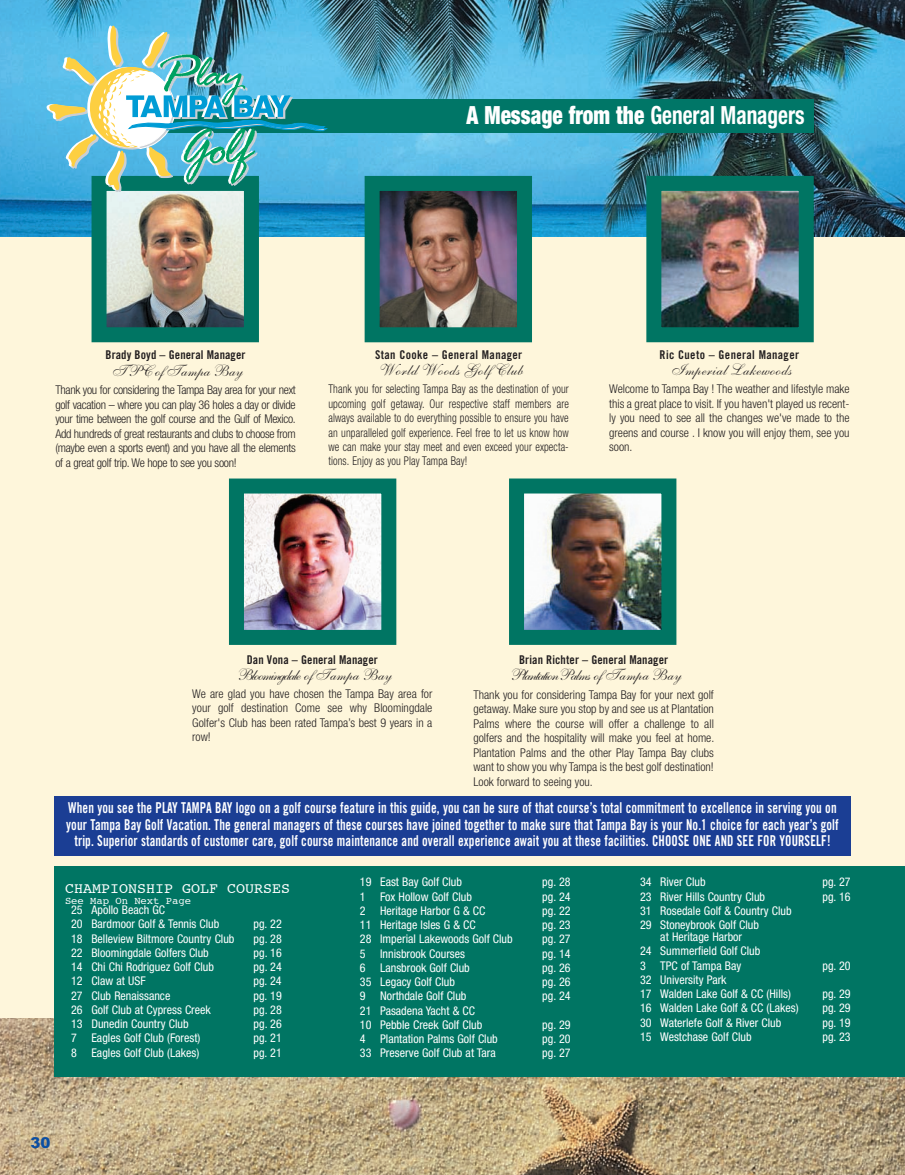
<style>
.page{position:relative;width:905px;height:1175px;background:#fff}
.page>*{position:absolute;margin:0;border:0;box-sizing:border-box;transform-origin:0 0}
.t1{font:900 condensed 25.05px "Helvetica Neue";color:#fff;scale:.85 1}
.t2{font:16.05px "Shelley Allegro Script";letter-spacing:.01em;color:#231f20}
.t3{font:16.05px "Shelley Allegro Script";letter-spacing:-.08em;color:#231f20}
.t4{font:15px/16.5px "Trade Gothic Bold Cond Twenty";letter-spacing:.01em;color:#fff;text-align:center;scale:.85 1}
.t5{font:15px "Courier";color:#fff}
.t6{font:900 15px "Arial";color:#0b4ea2}
.t7{font:condensed 12px/14.2px "Helvetica Neue";color:#fff}
.t8{font:300 condensed 12px/14.5px "Helvetica Neue";color:#231f20;text-align:justify}
.t9{font:300 condensed 12px/14.5px "Helvetica Neue";color:#231f20;text-align:justify;scale:.88 1}
.t10{font:12px "Trade Gothic Bold Cond Twenty";letter-spacing:.01em;color:#231f20}
.t11{font:12px "Trade Gothic Bold Cond Twenty";letter-spacing:.03em;color:#231f20}
.t12{font:10.5px "Courier";color:#fff}
.s1{font-weight:700}
</style>
<div class="page">
<img style="left:0;top:1017px;width:904px;height:157px">
<div style="left:0;top:229px;width:904px;height:788px;background:#fef6db"></div>
<img style="left:0;top:0;width:904px;height:236px">
<img style="left:380px;top:192px;width:136px;height:134px">
<div style="left:364px;top:176px;width:168px;height:166px;border:15px solid #007563"></div>
<div style="left:55px;top:865px;width:849px;height:211px;background:#007563"></div>
<div style="left:54px;top:795px;width:796px;height:60px;background:#1b3e94"></div>
<img style="left:525px;top:494px;width:135px;height:135px">
<div style="left:509px;top:478px;width:167px;height:167px;border:15px solid #007563"></div>
<img style="left:108px;top:192px;width:135px;height:134px">
<div style="left:92px;top:176px;width:167px;height:166px;border:15px solid #007563"></div>
<img style="left:662px;top:192px;width:135px;height:134px">
<div style="left:646px;top:176px;width:167px;height:166px;border:15px solid #007563"></div>
<img style="left:245px;top:494px;width:135px;height:135px">
<div style="left:229px;top:478px;width:167px;height:167px;border:15px solid #007563"></div>
<div style="left:107px;top:99px;width:706px;height:34px;background:#007667"></div>
<svg style="left:47px;top:26px;width:280px;height:166px;background:#6ab9c6"></svg>
<h1 class="t1" style="left:466px;top:100px;width:399px">A Message from the <span class="s1">General Managers</span></h1>
<p class="t10" style="left:106px;top:351px;width:141px">Brady Boyd – General Manager</p>
<h2 class="t2" style="left:111px;top:366px;width:131px">TP C of Tampa Bay</h2>
<p class="t8" style="left:55px;top:383px;width:242px">Thank you for considering the Tampa Bay area for your next golf vacation – where you can play 36 holes a day or divide your time between the golf course and the Gulf of Mexico.<br>Add hundreds of great restaurants and clubs to choose from (maybe even a sports event) and you have all the elements of a great golf trip. We hope to see you soon!</p>
<p class="t11" style="left:375px;top:351px;width:149px">Stan Cooke – General Manager</p>
<h2 class="t2" style="left:377px;top:365px;width:145px">World Woods Golf Club</h2>
<p class="t9" style="left:328px;top:382px;width:275px">Thank you for selecting Tampa Bay as the destination of your upcoming golf getaway. Our respective staff members are always available to do everything possible to ensure you have an unparalleled golf experience. Feel free to let us know how we can make your stay meet and even exceed your expecta&shy;tions. Enjoy as you Play Tampa Bay!</p>
<p class="t11" style="left:659px;top:351px;width:141px">Ric Cueto – General Manager</p>
<h2 class="t2" style="left:669px;top:365px;width:121px">Imperial Lakewoods</h2>
<p class="t8" style="left:609px;top:382px;width:242px">Welcome to Tampa Bay ! The weather and lifestyle make this a great place to visit. If you haven't played us recent&shy;ly you need to see all the changes we've made to the greens and course . I know you will enjoy them, see you soon.</p>
<p class="t10" style="left:247px;top:655px;width:132px">Dan Vona – General Manager</p>
<h2 class="t3" style="left:235px;top:670px;width:155px">Bloomingdale of Tampa Bay</h2>
<p class="t8" style="left:192px;top:687px;width:241px">We are glad you have chosen the Tampa Bay area for your golf destination Come see why Bloomingdale Golfer's Club has been rated Tampa’s best 9 years in a row!</p>
<p class="t10" style="left:519px;top:655px;width:150px">Brian Richter – General Manager</p>
<h2 class="t3" style="left:508px;top:670px;width:172px">Plantation Palms of Tampa Bay</h2>
<p class="t8" style="left:473px;top:688px;width:242px">Thank you for considering Tampa Bay for your next golf getaway. Make sure you stop by and see us at Plantation Palms where the course will offer a challenge to all golfers and the hospitality will make you feel at home.<br>Plantation Palms and the other Play Tampa Bay clubs want to show you why Tampa is the best golf destination!<br>Look forward to seeing you.</p>
<p class="t4" style="left:66px;top:800px;width:910px">When you see the PLAY TAMPA BAY logo on a golf course feature in this guide, you can be sure of that course’s total commitment to excellence in serving you on your Tampa Bay Golf Vacation. The general managers of these courses have joined together to make sure that Tampa Bay is your No.1 choice for each year’s golf trip. Superior standards of customer care, golf course maintenance and overall experience await you at these facilities. CHOOSE ONE AND SEE FOR YOURSELF!</p>
<p class="t5" style="left:65px;top:882px;width:227px">CHAMPIONSHIP GOLF COURSES</p>
<p class="t12" style="left:65px;top:896px;width:128px">See Map On Next Page</p>
<p class="t7" style="left:71px;top:903px;width:150px">25 Apollo Beach GC<br>20 Bardmoor Golf &amp; Tennis Club</p>
<p class="t7" style="left:640px;top:876px;width:67px">34 River Club</p>
<p class="t7" style="left:822px;top:876px;width:30px">pg. 27</p>
<p class="t7" style="left:640px;top:890px;width:126px">23 River Hills Country Club</p>
<p class="t7" style="left:822px;top:890px;width:30px">pg. 16</p>
<p class="t7" style="left:640px;top:904px;width:153px">31 Rosedale Golf &amp; Country Club<br>29 Stoneybrook Golf Club</p>
<p class="t7" style="left:640px;top:930px;width:122px;text-indent:20px">at Heritage Harbor<br>24 Summerfield Golf Club<br>3 TPC of Tampa Bay</p>
<p class="t7" style="left:360px;top:876px;width:104px">19 East Bay Golf Club</p>
<p class="t7" style="left:542px;top:876px;width:30px">pg. 28</p>
<p class="t7" style="left:360px;top:890px;width:113px">1 Fox Hollow Golf Club</p>
<p class="t7" style="left:542px;top:890px;width:30px">pg. 24</p>
<p class="t7" style="left:360px;top:904px;width:127px">2 Heritage Harbor G &amp; CC</p>
<p class="t7" style="left:542px;top:904px;width:30px">pg. 22</p>
<p class="t7" style="left:360px;top:918px;width:117px">11 Heritage Isles G &amp; CC</p>
<p class="t7" style="left:542px;top:918px;width:30px">pg. 23</p>
<p class="t7" style="left:360px;top:933px;width:154px">28 Imperial Lakewoods Golf Club</p>
<p class="t7" style="left:542px;top:933px;width:30px">pg. 27</p>
<p class="t7" style="left:360px;top:947px;width:107px">5 Innisbrook Courses</p>
<p class="t7" style="left:542px;top:947px;width:30px">pg. 14</p>
<p class="t7" style="left:360px;top:961px;width:111px">6 Lansbrook Golf Club</p>
<p class="t7" style="left:542px;top:961px;width:30px">pg. 26</p>
<p class="t7" style="left:360px;top:975px;width:96px">35 Legacy Golf Club</p>
<p class="t7" style="left:542px;top:975px;width:30px">pg. 26</p>
<p class="t7" style="left:360px;top:990px;width:108px">9 Northdale Golf Club</p>
<p class="t7" style="left:542px;top:990px;width:30px">pg. 24</p>
<p class="t7" style="left:360px;top:1004px;width:124px">21 Pasadena Yacht &amp; CC<br>10 Pebble Creek Golf Club</p>
<p class="t7" style="left:253px;top:918px;width:30px">pg. 22</p>
<p class="t7" style="left:71px;top:932px;width:165px">18 Belleview Biltmore Country Club</p>
<p class="t7" style="left:253px;top:932px;width:30px">pg. 28</p>
<p class="t7" style="left:71px;top:946px;width:139px">22 Bloomingdale Golfers Club</p>
<p class="t7" style="left:253px;top:946px;width:30px">pg. 16</p>
<p class="t7" style="left:71px;top:960px;width:144px">14 Chi Chi Rodriguez Golf Club</p>
<p class="t7" style="left:253px;top:960px;width:30px">pg. 24</p>
<p class="t7" style="left:71px;top:975px;width:76px">12 Claw at USF</p>
<p class="t7" style="left:253px;top:975px;width:30px">pg. 24</p>
<p class="t7" style="left:71px;top:989px;width:101px">27 Club Renaissance</p>
<p class="t7" style="left:253px;top:989px;width:30px">pg. 19</p>
<p class="t7" style="left:71px;top:1003px;width:141px">26 Golf Club at Cypress Creek</p>
<p class="t7" style="left:253px;top:1003px;width:30px">pg. 28</p>
<p class="t7" style="left:71px;top:1017px;width:119px">13 Dunedin Country Club</p>
<p class="t7" style="left:253px;top:1017px;width:30px">pg. 26</p>
<p class="t7" style="left:71px;top:1031px;width:131px">7 Eagles Golf Club (Forest)</p>
<p class="t7" style="left:253px;top:1031px;width:30px">pg. 21</p>
<p class="t7" style="left:71px;top:1046px;width:129px">8 Eagles Golf Club (Lakes)</p>
<p class="t7" style="left:253px;top:1046px;width:30px">pg. 21</p>
<p class="t7" style="left:822px;top:959px;width:30px">pg. 20</p>
<p class="t7" style="left:640px;top:973px;width:152px">32 University Park<br>17 Walden Lake Golf &amp; CC (Hills)</p>
<p class="t7" style="left:822px;top:987px;width:30px">pg. 29</p>
<p class="t7" style="left:640px;top:1002px;width:160px">16 Walden Lake Golf &amp; CC (Lakes)</p>
<p class="t7" style="left:822px;top:1002px;width:30px">pg. 29</p>
<p class="t7" style="left:640px;top:1016px;width:143px">30 Waterlefe Golf &amp; River Club</p>
<p class="t7" style="left:822px;top:1016px;width:30px">pg. 19</p>
<p class="t7" style="left:640px;top:1030px;width:113px">15 Westchase Golf Club</p>
<p class="t7" style="left:822px;top:1030px;width:30px">pg. 23</p>
<p class="t7" style="left:542px;top:1018px;width:30px">pg. 29</p>
<p class="t7" style="left:360px;top:1032px;width:139px">4 Plantation Palms Golf Club</p>
<p class="t7" style="left:542px;top:1032px;width:30px">pg. 20</p>
<p class="t7" style="left:360px;top:1047px;width:137px">33 Preserve Golf Club at Tara</p>
<p class="t7" style="left:542px;top:1047px;width:30px">pg. 27</p>
<p class="t6" style="left:30px;top:1134px;width:22px">30</p>
</div>
